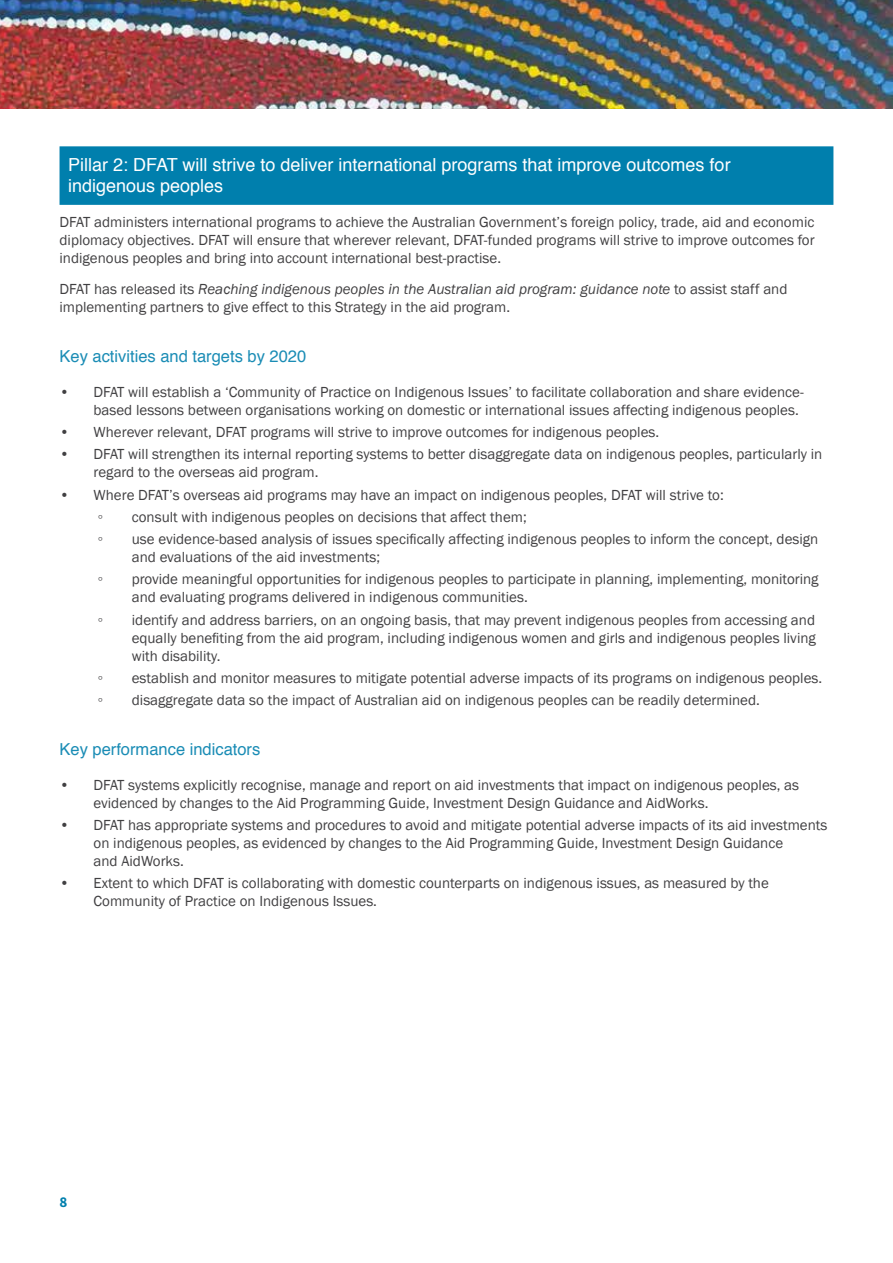
<style>
.page{position:relative;width:893px;height:1263px;background:#fff}
.page>*{position:absolute;margin:0;border:0;box-sizing:border-box;transform-origin:0 0}
.Heading_2{font:18px/21.6px "Helvetica";color:#fff}
.Heading_3{font:16.5px "Helvetica";color:#1a8cb5}
.t1{font:15px/18px "Franklin Gothic";color:#414042}
.t2{font:700 15px "Source Sans Pro";color:#007fad}
.s1{font-style:italic}
</style>
<div class="page">
<img style="left:0;top:0;width:893px;height:108px">
<div style="left:60px;top:146px;width:773px;height:59px;background:#007fad"></div>
<p class="Heading_2" style="left:68px;top:154px;width:664px">Pillar 2: DFAT will strive to deliver international programs that improve outcomes for indigenous peoples</p>
<p class="t1" style="left:60px;top:214px;width:757px;text-align:justify">DFAT administers international programs to achieve the Australian Government’s foreign policy, trade, aid and economic diplomacy objectives. DFAT will ensure that wherever relevant, DFAT-funded programs will strive to improve outcomes for indigenous peoples and bring into account international best-practise.</p>
<p class="t1" style="left:60px;top:281px;width:729px">DFAT has released its <span class="s1">Reaching indigenous peoples in the Australian aid program: guidance note</span> to assist staff and implementing partners to give effect to this Strategy in the aid program.</p>
<p class="Heading_3" style="left:60px;top:343px;width:248px">Key activities and targets by 2020</p>
<p class="t1" style="left:94px;top:383px;width:712px;text-indent:-34px">• DFAT will establish a ‘Community of Practice on Indigenous Issues’ to facilitate collaboration and share evidence&shy;based lessons between organisations working on domestic or international issues affecting indigenous peoples.</p>
<p class="t1" style="left:60px;top:423px;width:601px">• Wherever relevant, DFAT programs will strive to improve outcomes for indigenous peoples.</p>
<p class="t1" style="left:94px;top:446px;width:730px;text-indent:-34px">• DFAT will strengthen its internal reporting systems to better disaggregate data on indigenous peoples, particularly in regard to the overseas aid program.</p>
<p class="t1" style="left:60px;top:486px;width:666px">• Where DFAT’s overseas aid programs may have an impact on indigenous peoples, DFAT will strive to:</p>
<p class="t1" style="left:98px;top:508px;width:7px">◦</p>
<p class="t1" style="left:132px;top:508px;width:396px">consult with indigenous peoples on decisions that affect them;</p>
<p class="t1" style="left:98px;top:530px;width:7px">◦</p>
<p class="t1" style="left:132px;top:530px;width:688px">use evidence-based analysis of issues specifically affecting indigenous peoples to inform the concept, design and evaluations of the aid investments;</p>
<p class="t1" style="left:98px;top:571px;width:7px">◦</p>
<p class="t1" style="left:132px;top:571px;width:688px">provide meaningful opportunities for indigenous peoples to participate in planning, implementing, monitoring and evaluating programs delivered in indigenous communities.</p>
<p class="t1" style="left:98px;top:611px;width:7px">◦</p>
<p class="t1" style="left:132px;top:611px;width:686px;text-align:justify">identify and address barriers, on an ongoing basis, that may prevent indigenous peoples from accessing and equally benefiting from the aid program, including indigenous women and girls and indigenous peoples living with disability.</p>
<p class="t1" style="left:98px;top:669px;width:7px">◦</p>
<p class="t1" style="left:132px;top:669px;width:692px">establish and monitor measures to mitigate potential adverse impacts of its programs on indigenous peoples.</p>
<p class="t1" style="left:98px;top:691px;width:7px">◦</p>
<p class="t1" style="left:132px;top:691px;width:630px">disaggregate data so the impact of Australian aid on indigenous peoples can be readily determined.</p>
<p class="Heading_3" style="left:60px;top:736px;width:202px">Key performance indicators</p>
<p class="t1" style="left:94px;top:776px;width:707px;text-indent:-34px">• DFAT systems explicitly recognise, manage and report on aid investments that impact on indigenous peoples, as evidenced by changes to the Aid Programming Guide, Investment Design Guidance and AidWorks.</p>
<p class="t1" style="left:94px;top:816px;width:735px;text-indent:-34px">• DFAT has appropriate systems and procedures to avoid and mitigate potential adverse impacts of its aid investments on indigenous peoples, as evidenced by changes to the Aid Programming Guide, Investment Design Guidance<br>and AidWorks.</p>
<p class="t1" style="left:94px;top:874px;width:677px;text-indent:-34px">• Extent to which DFAT is collaborating with domestic counterparts on indigenous issues, as measured by the<br>Community of Practice on Indigenous Issues.</p>
<p class="t2" style="left:60px;top:1192px;width:9px">8</p>
</div>
